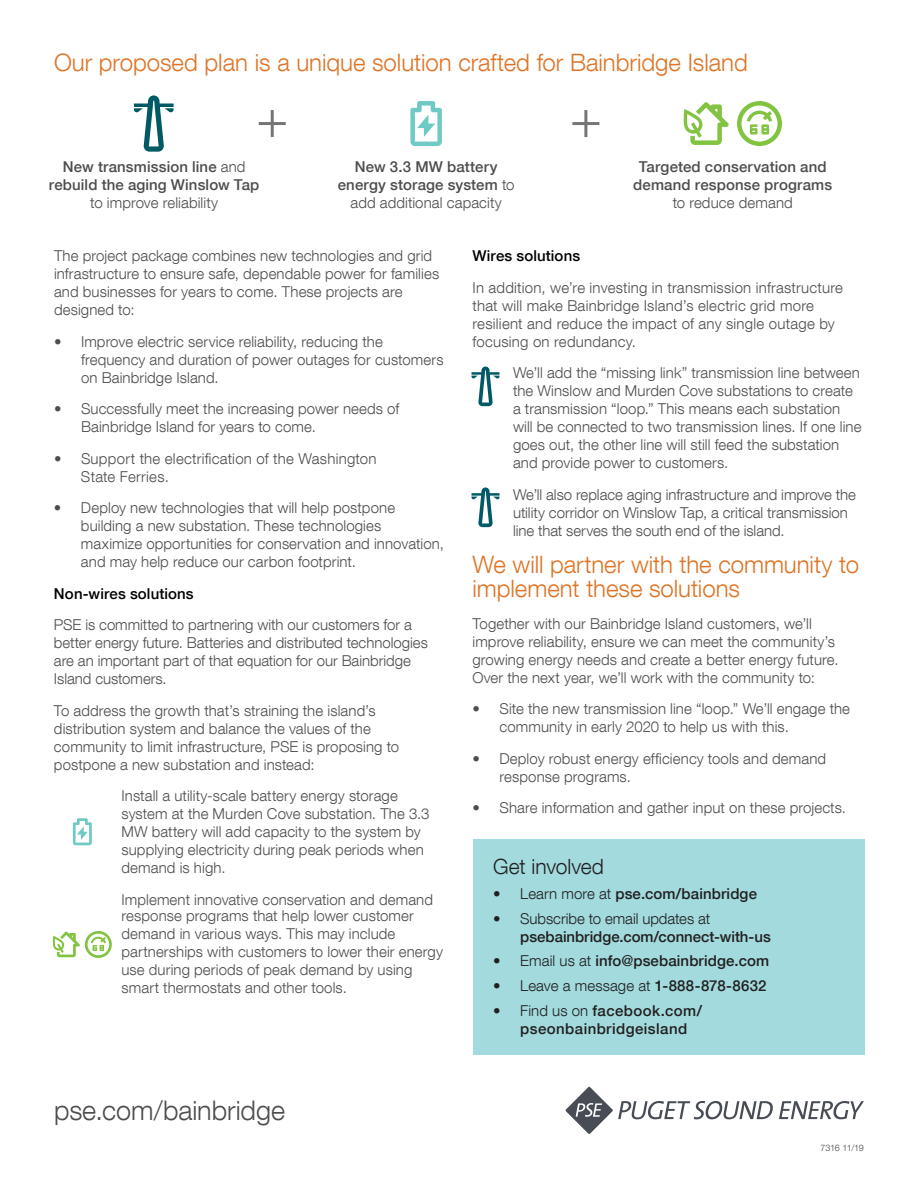
<style>
.page{position:relative;width:918px;height:1188px;background:#fff}
.page>*{position:absolute;margin:0;border:0;box-sizing:border-box;transform-origin:0 0}
.t1{font:300 27px "Helvetica Neue LT Com";color:#4d4d4f}
.t2{font:300 24px/24px "Helvetica Neue LT Com";color:#de7426}
.t3{font:300 21px "Helvetica Neue LT Com";color:#221f20}
.t4{font:300 15px/18px "Helvetica Neue LT Com";letter-spacing:.005em;color:#4d4d4f}
.t5{font:500 15px/18px "Helvetica Neue LT Com";letter-spacing:.01em;color:#4d4d4f;text-align:center}
.t6{font:500 15px "Helvetica Neue LT Com";letter-spacing:.01em;color:#221f20}
.t7{font:300 15px "Helvetica Neue LT Com";color:#221f20}
.t8{font:500 15px/18px "Helvetica Neue LT Com";letter-spacing:.03em;color:#221f20}
.t9{font:500 15px "Helvetica Neue LT Com";letter-spacing:.01em;color:#000}
.t10{font:300 9px "Helvetica Neue LT Com";letter-spacing:-.035em;color:#4d4d4f}
.s1{font-weight:300}
.s2{font-weight:500}
</style>
<div class="page">
<svg style="left:134px;top:95px;width:40px;height:57px"></svg>
<svg style="left:683px;top:102px;width:46px;height:43px"></svg>
<svg style="left:737px;top:101px;width:45px;height:45px"></svg>
<svg style="left:410px;top:101px;width:32px;height:45px"></svg>
<svg style="left:259px;top:110px;width:27px;height:27px"></svg>
<svg style="left:572px;top:110px;width:27px;height:27px"></svg>
<svg style="left:73px;top:818px;width:19px;height:27px"></svg>
<svg style="left:52px;top:931px;width:60px;height:27px"></svg>
<svg style="left:472px;top:367px;width:28px;height:39px"></svg>
<svg style="left:472px;top:488px;width:28px;height:39px"></svg>
<div style="left:473px;top:839px;width:392px;height:215px;background:#a2dadd"></div>
<svg style="left:779px;top:1101px;width:85px;height:18px"></svg>
<svg style="left:565px;top:1087px;width:208px;height:47px"></svg>
<h2 class="t2" style="left:54px;top:50px;width:695px">Our proposed plan is a unique solution crafted for Bainbridge Island</h2>
<p class="t5" style="left:49px;top:157px;width:212px">New transmission line <span class="s1">and </span>rebuild the aging Winslow Tap</p>
<p class="t4" style="left:90px;top:193px;width:129px">to improve reliability</p>
<p class="t5" style="left:338px;top:157px;width:178px">New 3.3 MW battery energy storage system <span class="s1">to add additional capacity</span></p>
<p class="t5" style="left:633px;top:157px;width:200px">Targeted conservation and demand response programs</p>
<p class="t4" style="left:673px;top:193px;width:122px">to reduce demand</p>
<p class="t4" style="left:54px;top:247px;width:387px">The project package combines new technologies and grid infrastructure to ensure safe, dependable power for families and businesses for years to come. These projects are designed to:</p>
<p class="t4" style="left:81px;top:332px;width:364px;text-indent:-27px">• Improve electric service reliability, reducing the frequency and duration of power outages for customers on Bainbridge Island.</p>
<p class="t4" style="left:81px;top:400px;width:320px;text-indent:-27px">• Successfully meet the increasing power needs of<br>Bainbridge Island for years to come.</p>
<p class="t4" style="left:81px;top:449px;width:297px;text-indent:-27px">• Support the electrification of the Washington<br>State Ferries.</p>
<p class="t4" style="left:81px;top:499px;width:364px;text-indent:-27px">• Deploy new technologies that will help postpone building a new substation. These technologies maximize opportunities for conservation and innovation, and may help reduce our carbon footprint.</p>
<p class="t9" style="left:54px;top:584px;width:141px">Non-wires solutions</p>
<p class="t4" style="left:54px;top:616px;width:375px">PSE is committed to partnering with our customers for a better energy future. Batteries and distributed technologies are an important part of that equation for our Bainbridge Island customers.</p>
<p class="t4" style="left:54px;top:701px;width:347px">To address the growth that’s straining the island’s distribution system and balance the values of the community to limit infrastructure, PSE is proposing to postpone a new substation and instead:</p>
<p class="t4" style="left:121px;top:787px;width:310px">Install a utility-scale battery energy storage system at the Murden Cove substation. The 3.3<br>MW battery will add capacity to the system by supplying electricity during peak periods when demand is high.</p>
<p class="t4" style="left:121px;top:891px;width:313px;line-height:16.5px">Implement innovative conservation and demand response programs that help lower customer</p>
<p class="t4" style="left:121px;top:925px;width:323px">demand in various ways. This may include partnerships with customers to lower their energy use during periods of peak demand by using smart thermostats and other tools.</p>
<h1 class="t1" style="left:54px;top:1094px;width:233px">pse.com/bainbridge</h1>
<p class="t9" style="left:472px;top:247px;width:109px">Wires solutions</p>
<p class="t4" style="left:472px;top:278px;width:372px">In addition, we’re investing in transmission infrastructure that will make Bainbridge Island’s electric grid more resilient and reduce the impact of any single outage by focusing on redundancy.</p>
<p class="t4" style="left:513px;top:364px;width:350px">We’ll add the “missing link” transmission line between the Winslow and Murden Cove substations to create a transmission “loop.” This means each substation will be connected to two transmission lines. If one line goes out, the other line will still feed the substation and provide power to customers.</p>
<p class="t4" style="left:513px;top:485px;width:345px">We’ll also replace aging infrastructure and improve the utility corridor on Winslow Tap, a critical transmission line that serves the south end of the island.</p>
<h2 class="t2" style="left:472px;top:552px;width:388px">We will partner with the community to implement these solutions</h2>
<p class="t4" style="left:472px;top:614px;width:368px">Together with our Bainbridge Island customers, we’ll improve reliability, ensure we can meet the community’s growing energy needs and create a better energy future.<br>Over the next year, we’ll work with the community to:</p>
<p class="t4" style="left:500px;top:700px;width:352px;text-indent:-27px">• Site the new transmission line “loop.” We’ll engage the community in early 2020 to help us with this.</p>
<p class="t4" style="left:500px;top:749px;width:328px;text-indent:-27px">• Deploy robust energy efficiency tools and demand response programs.</p>
<p class="t4" style="left:472px;top:799px;width:375px">• Share information and gather input on these projects.</p>
<h3 class="t3" style="left:493px;top:854px;width:112px">Get involved</h3>
<p class="t6" style="left:493px;top:885px;width:265px"><span class="s1">• Learn more at</span> pse.com/bainbridge</p>
<p class="t7" style="left:493px;top:909px;width:218px">• Subscribe to email updates at</p>
<p class="t6" style="left:520px;top:927px;width:252px">psebainbridge.com/connect-with-us</p>
<p class="t6" style="left:493px;top:952px;width:277px"><span class="s1">• Email us at</span> info@psebainbridge.com</p>
<p class="t7" style="left:493px;top:977px;width:275px">• Leave a message at <span class="s2">1-888-878-8632</span></p>
<p class="t8" style="left:520px;top:1001px;width:183px;text-indent:-27px"><span class="s1">• Find us on</span> facebook.com/ pseonbainbridgeisland</p>
<p class="t10" style="left:821px;top:1143px;width:45px">7316 11/19</p>
</div>
